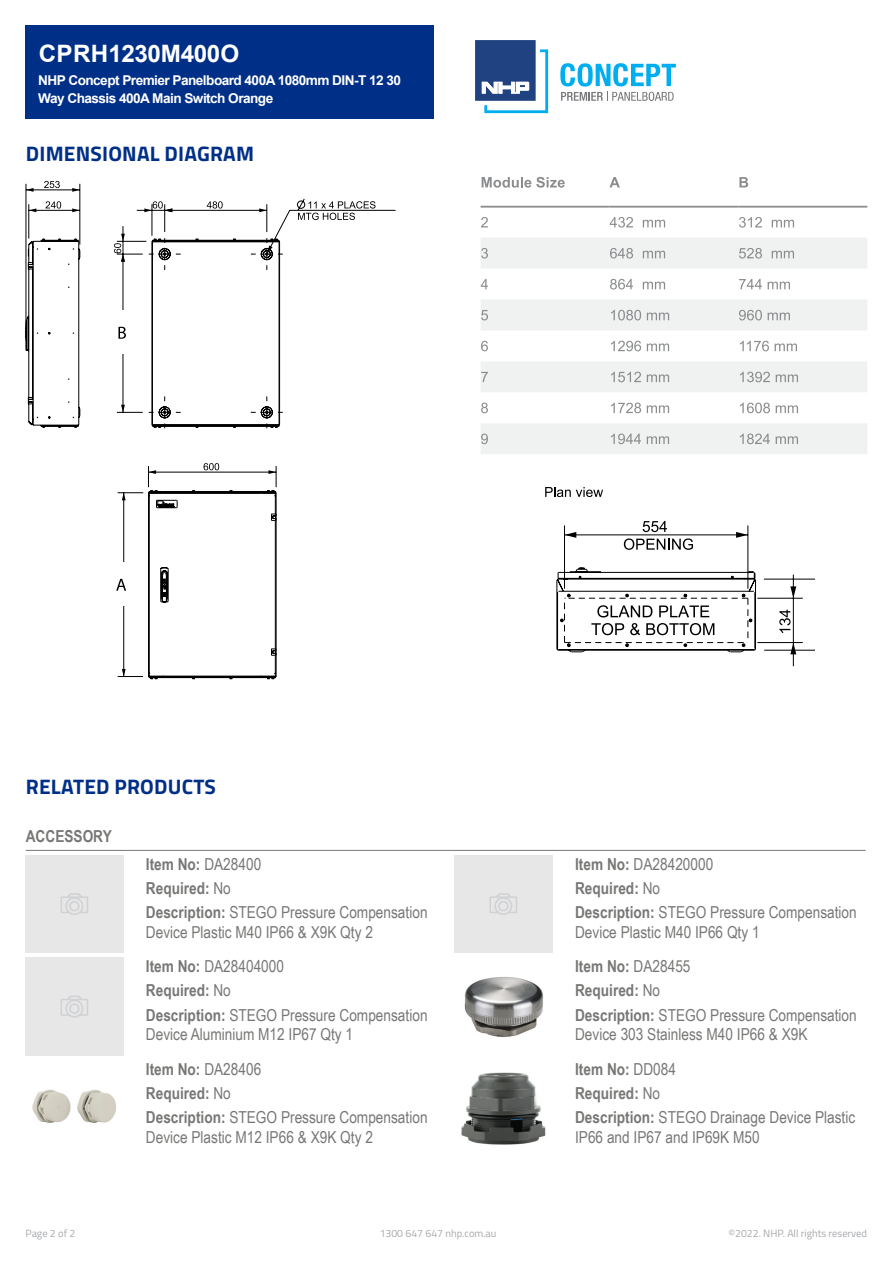
<style>
.page{position:relative;width:893px;height:1263px;background:#fff}
.page>*{position:absolute;margin:0;border:0;box-sizing:border-box;transform-origin:0 0}
.Item_Number{font:700 24px "Arial";color:#fff}
.t1{font:700 21px "Titillium";letter-spacing:.01em;color:#002f87}
.t2{font:16.5px/24px "Arial Narrow";color:#777876}
.t3{font:700 16.5px "Arial Narrow";color:#777876}
.Display_Name{font:700 13.5px/18px "Arial";letter-spacing:-.04em;color:#fff}
.t4{font:10.5px "Titillium";color:#a7a9ac}
.s1{font-weight:700}
</style>
<div class="page">
<div style="left:26px;top:26px;width:408px;height:93px;background:#002f87"></div>
<hr style="left:26px;top:850px;width:840px;height:1px;background:#777876">
<div style="left:26px;top:855px;width:98px;height:98px;background:#e7e7e8"></div>
<div style="left:26px;top:957px;width:98px;height:98px;background:#e7e7e8"></div>
<img style="left:32px;top:1089px;width:85px;height:34px">
<div style="left:455px;top:855px;width:98px;height:98px;background:#e7e7e8"></div>
<img style="left:464px;top:977px;width:80px;height:60px">
<img style="left:461px;top:1072px;width:85px;height:73px">
<svg style="left:481px;top:238px;width:386px;height:216px;fill:#f0f1f1"></svg>
<hr style="left:481px;top:206px;width:128px;height:2px;background:#8a8c8e">
<hr style="left:609px;top:206px;width:129px;height:2px;background:#8a8c8e">
<hr style="left:738px;top:206px;width:129px;height:2px;background:#8a8c8e">
<svg style="left:482px;top:177px;width:83px;height:11px"></svg>
<svg style="left:609px;top:177px;width:11px;height:10px"></svg>
<svg style="left:739px;top:177px;width:9px;height:10px"></svg>
<svg style="left:481px;top:217px;width:7px;height:10px"></svg>
<svg style="left:610px;top:217px;width:23px;height:11px"></svg>
<svg style="left:643px;top:220px;width:22px;height:7px"></svg>
<svg style="left:739px;top:217px;width:23px;height:11px"></svg>
<svg style="left:772px;top:220px;width:22px;height:7px"></svg>
<svg style="left:481px;top:248px;width:7px;height:11px"></svg>
<svg style="left:610px;top:248px;width:23px;height:11px"></svg>
<svg style="left:643px;top:251px;width:22px;height:7px"></svg>
<svg style="left:739px;top:248px;width:23px;height:11px"></svg>
<svg style="left:772px;top:251px;width:22px;height:7px"></svg>
<svg style="left:481px;top:279px;width:7px;height:10px"></svg>
<svg style="left:610px;top:279px;width:23px;height:10px"></svg>
<svg style="left:643px;top:282px;width:22px;height:7px"></svg>
<svg style="left:739px;top:279px;width:23px;height:10px"></svg>
<svg style="left:768px;top:282px;width:22px;height:7px"></svg>
<svg style="left:481px;top:310px;width:7px;height:10px"></svg>
<svg style="left:611px;top:310px;width:30px;height:10px"></svg>
<svg style="left:647px;top:313px;width:22px;height:7px"></svg>
<svg style="left:739px;top:310px;width:23px;height:10px"></svg>
<svg style="left:768px;top:313px;width:22px;height:7px"></svg>
<svg style="left:481px;top:341px;width:7px;height:10px"></svg>
<svg style="left:611px;top:341px;width:30px;height:10px"></svg>
<svg style="left:647px;top:343px;width:22px;height:8px"></svg>
<svg style="left:740px;top:341px;width:29px;height:10px"></svg>
<svg style="left:775px;top:343px;width:22px;height:8px"></svg>
<svg style="left:481px;top:372px;width:7px;height:10px"></svg>
<svg style="left:611px;top:372px;width:30px;height:10px"></svg>
<svg style="left:647px;top:374px;width:22px;height:8px"></svg>
<svg style="left:740px;top:372px;width:30px;height:10px"></svg>
<svg style="left:776px;top:374px;width:22px;height:8px"></svg>
<svg style="left:481px;top:403px;width:7px;height:10px"></svg>
<svg style="left:611px;top:403px;width:30px;height:10px"></svg>
<svg style="left:647px;top:405px;width:22px;height:8px"></svg>
<svg style="left:740px;top:403px;width:30px;height:10px"></svg>
<svg style="left:776px;top:405px;width:22px;height:8px"></svg>
<svg style="left:481px;top:434px;width:7px;height:10px"></svg>
<svg style="left:611px;top:434px;width:30px;height:10px"></svg>
<svg style="left:647px;top:436px;width:22px;height:8px"></svg>
<svg style="left:740px;top:434px;width:30px;height:10px"></svg>
<svg style="left:776px;top:436px;width:22px;height:8px"></svg>
<svg style="left:44px;top:181px;width:16px;height:2px"></svg>
<svg style="left:28px;top:416px;width:53px;height:12px"></svg>
<svg style="left:151px;top:416px;width:130px;height:12px"></svg>
<svg style="left:26px;top:183px;width:370px;height:233px"></svg>
<div style="left:176px;top:267px;width:84px;height:137px;background:#fff"></div>
<div style="left:109px;top:310px;width:26px;height:44px;background:#fff"></div>
<svg style="left:118px;top:326px;width:8px;height:13px"></svg>
<svg style="left:116px;top:463px;width:161px;height:216px"></svg>
<svg style="left:643px;top:521px;width:24px;height:11px"></svg>
<svg style="left:624px;top:538px;width:69px;height:12px"></svg>
<svg style="left:565px;top:532px;width:11px;height:6px"></svg>
<svg style="left:736px;top:532px;width:12px;height:6px"></svg>
<svg style="left:779px;top:610px;width:12px;height:23px"></svg>
<svg style="left:790px;top:586px;width:6px;height:12px"></svg>
<svg style="left:790px;top:643px;width:6px;height:11px"></svg>
<hr style="left:831px;top:579px;width:1px;height:71px;background:#000">
<hr style="left:793px;top:574px;width:1px;height:92px;background:#000">
<hr style="left:748px;top:525px;width:1px;height:64px;background:#000">
<hr style="left:564px;top:535px;width:184px;height:1px;background:#000">
<hr style="left:764px;top:579px;width:51px;height:1px;background:#000">
<hr style="left:757px;top:598px;width:46px;height:1px;background:#000">
<hr style="left:757px;top:642px;width:46px;height:1px;background:#000">
<hr style="left:764px;top:650px;width:51px;height:1px;background:#000">
<hr style="left:564px;top:525px;width:1px;height:64px;background:#000">
<svg style="left:556px;top:567px;width:200px;height:85px"></svg>
<svg style="left:545px;top:487px;width:58px;height:10px"></svg>
<svg style="left:475px;top:40px;width:73px;height:73px"></svg>
<svg style="left:560px;top:63px;width:116px;height:38px"></svg>
<p class="Item_Number" style="left:39px;top:37px;width:202px">CPRH1230M400O</p>
<p class="Display_Name" style="left:38px;top:71px;width:364px">NHP Concept Premier Panelboard 400A 1080mm DIN-T 12 30<br>Way Chassis 400A Main Switch Orange</p>
<p class="t1" style="left:26px;top:137px;width:230px">DIMENSIONAL DIAGRAM</p>
<p class="t1" style="left:26px;top:771px;width:192px">RELATED PRODUCTS</p>
<p class="t3" style="left:26px;top:823px;width:88px">ACCESSORY</p>
<p class="t2" style="left:146px;top:852px;width:283px"><span class="s1">Item No:</span> DA28400<br><span class="s1">Required:</span> No<br><span class="s1">Description:</span> STEGO Pressure Compensation</p>
<p class="t2" style="left:146px;top:914px;width:229px;line-height:34.3px">Device Plastic M40 IP66 &amp; X9K Qty 2<br><span class="s1">Item No:</span> DA28404000</p>
<p class="t2" style="left:146px;top:978px;width:283px"><span class="s1">Required:</span> No<br><span class="s1">Description:</span> STEGO Pressure Compensation</p>
<p class="t2" style="left:146px;top:1017px;width:209px;line-height:34.3px">Device Aluminium M12 IP67 Qty 1<br><span class="s1">Item No:</span> DA28406</p>
<p class="t2" style="left:146px;top:1080px;width:283px"><span class="s1">Required:</span> No<br><span class="s1">Description:</span> STEGO Pressure Compensation</p>
<p class="t2" style="left:146px;top:1124px;width:229px">Device Plastic M12 IP66 &amp; X9K Qty 2</p>
<p class="t2" style="left:575px;top:852px;width:283px"><span class="s1">Item No:</span> DA28420000<br><span class="s1">Required:</span> No<br><span class="s1">Description:</span> STEGO Pressure Compensation</p>
<p class="t2" style="left:575px;top:914px;width:186px;line-height:34.3px">Device Plastic M40 IP66 Qty 1<br><span class="s1">Item No:</span> DA28455</p>
<p class="t2" style="left:575px;top:978px;width:283px"><span class="s1">Required:</span> No<br><span class="s1">Description:</span> STEGO Pressure Compensation</p>
<p class="t2" style="left:575px;top:1017px;width:234px;line-height:34.3px">Device 303 Stainless M40 IP66 &amp; X9K<br><span class="s1">Item No:</span> DD084</p>
<p class="t2" style="left:575px;top:1080px;width:282px"><span class="s1">Required:</span> No<br><span class="s1">Description:</span> STEGO Drainage Device Plastic</p>
<p class="t2" style="left:575px;top:1124px;width:186px">IP66 and IP67 and IP69K M50</p>
<p class="t4" style="left:26px;top:1226px;width:51px">Page 2 of 2</p>
<p class="t4" style="left:380px;top:1226px;width:118px">1300 647 647 nhp.com.au</p>
<p class="t4" style="left:728px;top:1226px;width:140px">©2022. NHP. All rights reserved</p>
</div>
